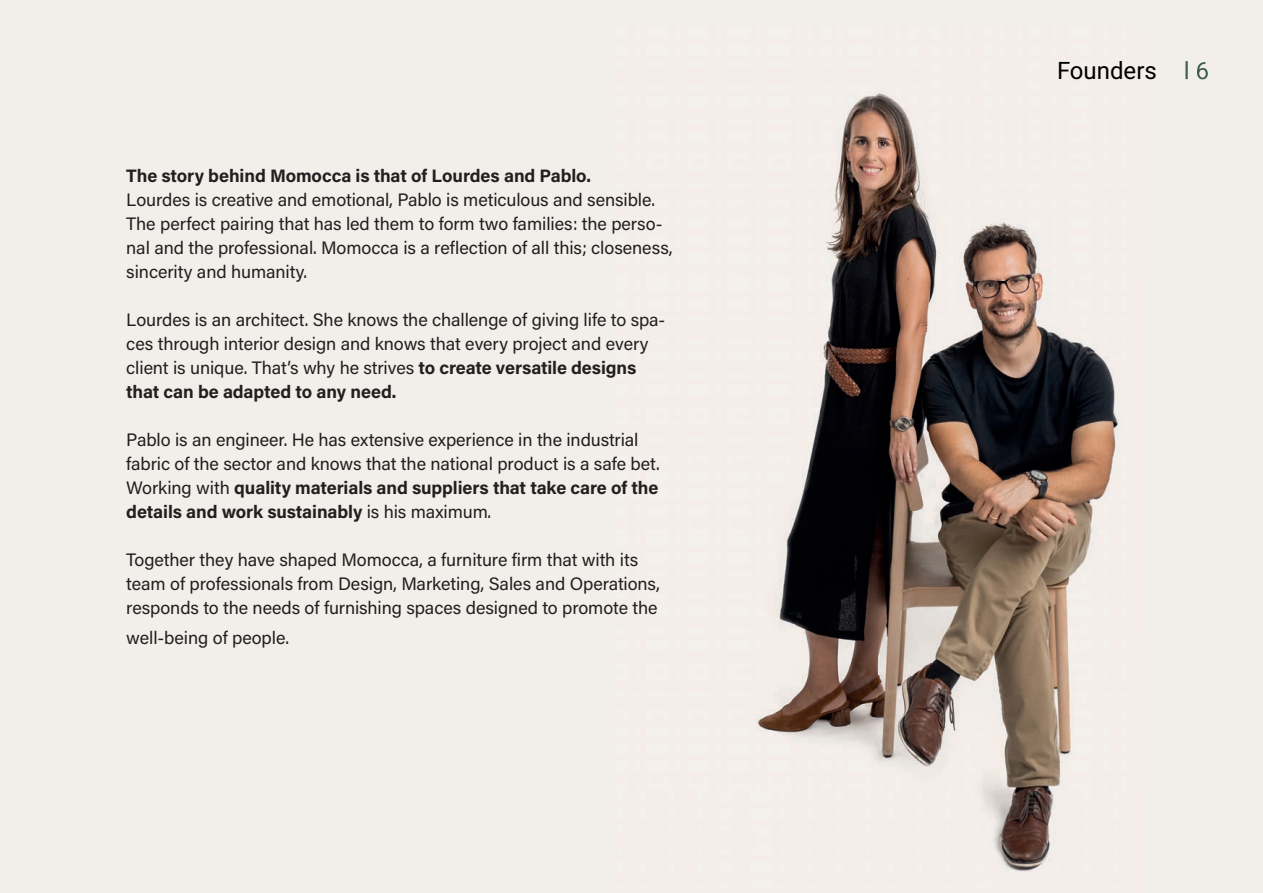
<style>
.page{position:relative;width:1263px;height:893px;background:#f2efea}
.page>*{position:absolute;margin:0;border:0;box-sizing:border-box;transform-origin:0 0}
.t1{font:24px "Heebo";color:#000001}
.t2{font:18px/24px "Acumin Pro";letter-spacing:-.005em;color:#231f20}
.t3{font:700 18px "Acumin Pro";letter-spacing:-.005em;color:#231f20}
.s1{font-weight:700}
.s2{color:#405f48}
</style>
<div class="page">
<img style="left:757px;top:79px;width:448px;height:793px">
<img style="left:1185px;top:61px;width:23px;height:18px">
<p class="t3" style="left:126px;top:163px;width:466px">The story behind Momocca is that of Lourdes and Pablo.</p>
<p class="t2" style="left:126px;top:187px;width:548px">Lourdes is creative and emotional, Pablo is meticulous and sensible.<br>The perfect pairing that has led them to form two families: the perso&shy;nal and the professional. Momocca is a reflection of all this; closeness, sincerity and humanity.</p>
<p class="t2" style="left:126px;top:307px;width:540px">Lourdes is an architect. She knows the challenge of giving life to spa&shy;ces through interior design and knows that every project and every client is unique. That’s why he strives <span class="s1">to create versatile designs that can be adapted to any need.</span></p>
<p class="t2" style="left:126px;top:427px;width:535px">Pablo is an engineer. He has extensive experience in the industrial fabric of the sector and knows that the national product is a safe bet.<br>Working with <span class="s1">quality materials and suppliers that take care of the details and work sustainably</span> is his maximum.</p>
<p class="t2" style="left:126px;top:547px;width:535px">Together they have shaped Momocca, a furniture firm that with its team of professionals from Design, Marketing, Sales and Operations, responds to the needs of furnishing spaces designed to promote the</p>
<p class="t2" style="left:126px;top:625px;width:164px">well-being of people.</p>
<h1 class="t1" style="left:1057px;top:54px;width:153px">Founders <span class="s2">l 6</span></h1>
</div>
